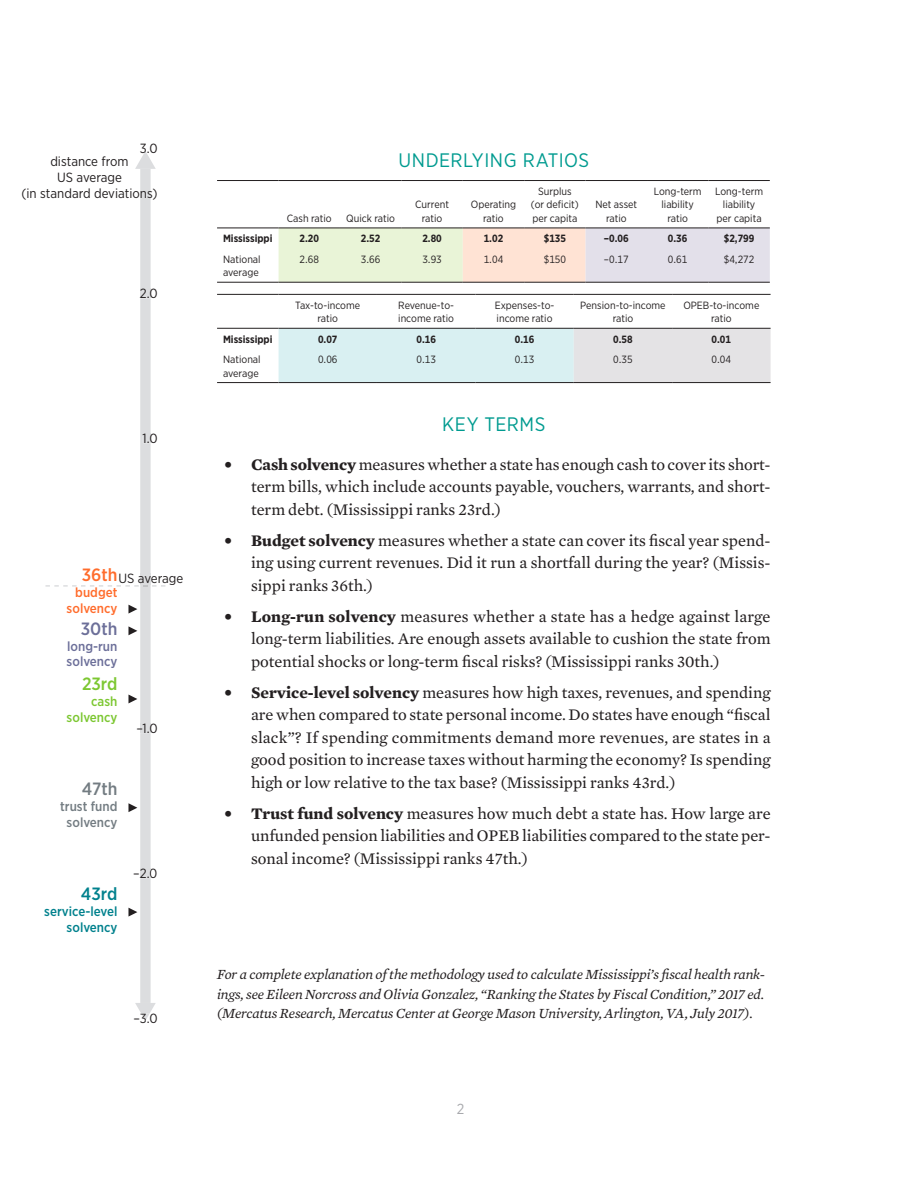
<style>
.page{position:relative;width:918px;height:1188px;background:#fff}
.page>*{position:absolute;margin:0;border:0;box-sizing:border-box;transform-origin:0 0}
.header_A{font:19.5px "Gotham Narrow";letter-spacing:.025em;color:#009b90}
.t1{font:500 17.7px "Gotham Narrow";color:#ff6c2c}
.t2{font:500 17.7px "Gotham Narrow";color:#737c82}
.t3{font:500 17.7px "Gotham Narrow";color:#6c6f99}
.t4{font:500 17.7px "Gotham Narrow";color:#00818d}
.t5{font:500 17.7px "Gotham Narrow";color:#7cc731}
.t6{font:16.5px/22.5px "Mercury Text G2";color:#231f20;text-align:justify}
.t7{font:14.55px "Gotham Narrow";color:#a8a9ad}
.Reference_Notation{font:italic 14.25px/19.5px "Mercury Text G2";letter-spacing:-.01em;color:#231f20;text-align:justify}
.t8{font:13.35px/16px "Gotham Narrow";color:#231f20;text-align:center}
.t9{font:500 13.35px/16px "Gotham Narrow";color:#00818d;text-align:right}
.t10{font:500 13.35px/16px "Gotham Narrow";color:#737c82;text-align:center}
.t11{font:500 13.35px/16px "Gotham Narrow";color:#6c6f99}
.t12{font:500 13.35px/16px "Gotham Narrow";color:#ff6c2c;text-align:right}
.t13{font:500 13.35px/16px "Gotham Narrow";color:#7cc731;text-align:right}
.table_text{font:10.5px/13.5px "Gotham Narrow";color:#231f20;text-align:center}
.table_text-2{font:700 10.5px "Gotham Narrow";color:#231f20}
.s1{font-weight:700}
</style>
<div class="page">
<svg style="left:45px;top:151px;width:120px;height:870px"></svg>
<svg style="left:279px;top:229px;width:491px;height:53px"></svg>
<hr style="left:217px;top:282px;width:62px;height:1px;background:#231f20">
<hr style="left:279px;top:282px;width:61px;height:1px;background:#231f20">
<hr style="left:340px;top:282px;width:61px;height:1px;background:#231f20">
<hr style="left:401px;top:282px;width:62px;height:1px;background:#231f20">
<hr style="left:463px;top:282px;width:61px;height:1px;background:#231f20">
<hr style="left:524px;top:282px;width:62px;height:1px;background:#231f20">
<hr style="left:586px;top:282px;width:61px;height:1px;background:#231f20">
<hr style="left:647px;top:282px;width:61px;height:1px;background:#231f20">
<hr style="left:708px;top:282px;width:62px;height:1px;background:#231f20">
<hr style="left:217px;top:180px;width:62px;height:1px;background:#231f20">
<hr style="left:279px;top:180px;width:61px;height:1px;background:#231f20">
<hr style="left:340px;top:180px;width:61px;height:1px;background:#231f20">
<hr style="left:401px;top:180px;width:62px;height:1px;background:#231f20">
<hr style="left:463px;top:180px;width:61px;height:1px;background:#231f20">
<hr style="left:524px;top:180px;width:62px;height:1px;background:#231f20">
<hr style="left:586px;top:180px;width:61px;height:1px;background:#231f20">
<hr style="left:647px;top:180px;width:61px;height:1px;background:#231f20">
<hr style="left:708px;top:180px;width:62px;height:1px;background:#231f20">
<hr style="left:217px;top:228px;width:62px;height:1px;background:#231f20">
<hr style="left:279px;top:228px;width:61px;height:1px;background:#231f20">
<hr style="left:340px;top:228px;width:61px;height:1px;background:#231f20">
<hr style="left:401px;top:228px;width:62px;height:1px;background:#231f20">
<hr style="left:463px;top:228px;width:61px;height:1px;background:#231f20">
<hr style="left:524px;top:228px;width:62px;height:1px;background:#231f20">
<hr style="left:586px;top:228px;width:61px;height:1px;background:#231f20">
<hr style="left:647px;top:228px;width:61px;height:1px;background:#231f20">
<hr style="left:708px;top:228px;width:62px;height:1px;background:#231f20">
<svg style="left:279px;top:329px;width:492px;height:53px"></svg>
<hr style="left:217px;top:382px;width:62px;height:1px;background:#231f20">
<hr style="left:279px;top:382px;width:98px;height:1px;background:#231f20">
<hr style="left:377px;top:382px;width:98px;height:1px;background:#231f20">
<hr style="left:475px;top:382px;width:99px;height:1px;background:#231f20">
<hr style="left:574px;top:382px;width:98px;height:1px;background:#231f20">
<hr style="left:672px;top:382px;width:99px;height:1px;background:#231f20">
<hr style="left:217px;top:294px;width:62px;height:1px;background:#231f20">
<hr style="left:279px;top:294px;width:98px;height:1px;background:#231f20">
<hr style="left:377px;top:294px;width:98px;height:1px;background:#231f20">
<hr style="left:475px;top:294px;width:99px;height:1px;background:#231f20">
<hr style="left:574px;top:294px;width:98px;height:1px;background:#231f20">
<hr style="left:672px;top:294px;width:99px;height:1px;background:#231f20">
<hr style="left:217px;top:328px;width:62px;height:1px;background:#231f20">
<hr style="left:279px;top:328px;width:98px;height:1px;background:#231f20">
<hr style="left:377px;top:328px;width:98px;height:1px;background:#231f20">
<hr style="left:475px;top:328px;width:99px;height:1px;background:#231f20">
<hr style="left:574px;top:328px;width:98px;height:1px;background:#231f20">
<hr style="left:672px;top:328px;width:99px;height:1px;background:#231f20">
<p class="t8" style="left:140px;top:140px;width:19px">3.0</p>
<p class="t8" style="left:21px;top:153px;width:138px">distance from<br>US average<br>(in standard deviations)</p>
<p class="header_A" style="left:399px;top:148px;width:192px">UNDERLYING RATIOS</p>
<p class="table_text" style="left:287px;top:211px;width:46px">Cash ratio</p>
<p class="table_text" style="left:346px;top:211px;width:50px">Quick ratio</p>
<p class="table_text" style="left:531px;top:184px;width:49px">Surplus (or deficit) per capita</p>
<p class="table_text" style="left:415px;top:198px;width:35px">Current ratio</p>
<p class="table_text" style="left:471px;top:198px;width:47px">Operating ratio</p>
<p class="table_text" style="left:595px;top:198px;width:43px">Net asset ratio</p>
<p class="table_text" style="left:654px;top:184px;width:49px">Long-term liability ratio</p>
<p class="table_text" style="left:715px;top:184px;width:49px">Long-term liability per capita</p>
<p class="t8" style="left:140px;top:285px;width:19px">2.0</p>
<p class="t8" style="left:142px;top:430px;width:17px">1.0</p>
<p class="t1" style="left:82px;top:564px;width:37px">36th</p>
<p class="t12" style="left:67px;top:584px;width:52px">budget solvency</p>
<p class="t8" style="left:118px;top:570px;width:66px">US erage</p>
<p class="t8" style="left:138px;top:570px;width:15px">av</p>
<p class="t3" style="left:81px;top:617px;width:38px">30th</p>
<p class="t11" style="left:67px;top:638px;width:52px">long-run solvency</p>
<p class="t5" style="left:82px;top:672px;width:37px">23rd</p>
<p class="t13" style="left:67px;top:693px;width:52px">cash solvency</p>
<p class="t8" style="left:136px;top:720px;width:23px">–1.0</p>
<p class="t2" style="left:82px;top:778px;width:37px">47th</p>
<p class="t10" style="left:60px;top:799px;width:59px">trust fund solvency</p>
<p class="t4" style="left:81px;top:883px;width:38px">43rd</p>
<p class="t9" style="left:44px;top:903px;width:75px">service-level solvency</p>
<p class="t8" style="left:133px;top:865px;width:26px">–2.0</p>
<p class="t8" style="left:133px;top:1010px;width:26px">– .0</p>
<p class="t8" style="left:140px;top:1010px;width:8px">3</p>
<p class="table_text-2" style="left:223px;top:232px;width:51px">Mississippi</p>
<p class="table_text-2" style="left:300px;top:232px;width:21px">2.20</p>
<p class="table_text-2" style="left:361px;top:232px;width:21px">2.52</p>
<p class="table_text-2" style="left:422px;top:232px;width:21px">2.80</p>
<p class="table_text-2" style="left:484px;top:232px;width:21px">1.02</p>
<p class="table_text-2" style="left:544px;top:232px;width:24px">$135</p>
<p class="table_text-2" style="left:604px;top:232px;width:26px">–0.06</p>
<p class="table_text-2" style="left:668px;top:232px;width:21px">0.36</p>
<p class="table_text-2" style="left:724px;top:232px;width:32px">$2,799</p>
<p class="table_text" style="left:223px;top:252px;width:39px;text-align:left">National average</p>
<p class="table_text" style="left:300px;top:252px;width:21px">2.68</p>
<p class="table_text" style="left:361px;top:252px;width:21px">3.66</p>
<p class="table_text" style="left:422px;top:252px;width:21px">3.93</p>
<p class="table_text" style="left:484px;top:252px;width:21px">1.04</p>
<p class="table_text" style="left:544px;top:252px;width:24px">$150</p>
<p class="table_text" style="left:604px;top:252px;width:26px">–0.17</p>
<p class="table_text" style="left:668px;top:252px;width:21px">0.61</p>
<p class="table_text" style="left:724px;top:252px;width:32px">$4,272</p>
<p class="table_text" style="left:295px;top:298px;width:66px">Tax-to-income ratio</p>
<p class="table_text" style="left:398px;top:298px;width:57px;text-align:left">Revenue-to&shy;income ratio</p>
<p class="table_text" style="left:495px;top:298px;width:61px;text-align:left">Expenses-to&shy;income ratio</p>
<p class="table_text" style="left:580px;top:298px;width:87px">Pension-to-income ratio</p>
<p class="table_text" style="left:683px;top:298px;width:78px">OPEB-to-income ratio</p>
<p class="table_text-2" style="left:223px;top:332px;width:51px">Mississippi</p>
<p class="table_text-2" style="left:318px;top:332px;width:21px">0.07</p>
<p class="table_text-2" style="left:416px;top:332px;width:21px">0.16</p>
<p class="table_text-2" style="left:515px;top:332px;width:21px">0.16</p>
<p class="table_text-2" style="left:613px;top:332px;width:21px">0.58</p>
<p class="table_text-2" style="left:712px;top:332px;width:21px">0.01</p>
<p class="table_text" style="left:223px;top:352px;width:39px;text-align:left">National average</p>
<p class="table_text" style="left:318px;top:352px;width:21px">0.06</p>
<p class="table_text" style="left:416px;top:352px;width:21px">0.13</p>
<p class="table_text" style="left:515px;top:352px;width:21px">0.13</p>
<p class="table_text" style="left:613px;top:352px;width:21px">0.35</p>
<p class="table_text" style="left:712px;top:352px;width:21px">0.04</p>
<p class="header_A" style="left:442px;top:412px;width:105px">KEY TERMS</p>
<p class="t6" style="left:251px;top:452px;width:521px;text-indent:-27px"><span class="s1">• Cash solvency</span> measures whether a state has enough cash to cover its short&shy;term bills, which include accounts payable, vouchers, warrants, and short&shy;term debt. (Mississippi ranks 23rd.)</p>
<p class="t6" style="left:251px;top:528px;width:521px;text-indent:-27px"><span class="s1">• Budget solvency</span> measures whether a state can cover its fiscal year spend&shy;ing using current revenues. Did it run a shortfall during the year? (Missis&shy;sippi ranks 36th.)</p>
<p class="t6" style="left:251px;top:604px;width:521px;text-indent:-27px"><span class="s1">• Long-run solvency</span> measures whether a state has a hedge against large long-term liabilities. Are enough assets available to cushion the state from potential shocks or long-term fiscal risks? (Mississippi ranks 30th.)</p>
<p class="t6" style="left:251px;top:680px;width:521px;text-indent:-27px"><span class="s1">• Service-level solvency</span> measures how high taxes, revenues, and spending are when compared to state personal income. Do states have enough “fiscal slack”? If spending commitments demand more revenues, are states in a good position to increase taxes without harming the economy? Is spending high or low relative to the tax base? (Mississippi ranks 43rd.)</p>
<p class="t6" style="left:251px;top:801px;width:521px;text-indent:-27px"><span class="s1">• Trust fund solvency</span> measures how much debt a state has. How large are unfunded pension liabilities and OPEB liabilities compared to the state per&shy;sonal income? (Mississippi ranks 47th.)</p>
<p class="Reference_Notation" style="left:217px;top:964px;width:550px">For a complete explanation of the methodology used to calculate Mississippi’s fiscal health rank&shy;ings, see Eileen Norcross and Olivia Gonzalez, “Ranking the States by Fiscal Condition,” 2017 ed. (Mercatus Research, Mercatus Center at George Mason University, Arlington, VA, July 2017).</p>
<p class="t7" style="left:457px;top:1100px;width:9px">2</p>
</div>
